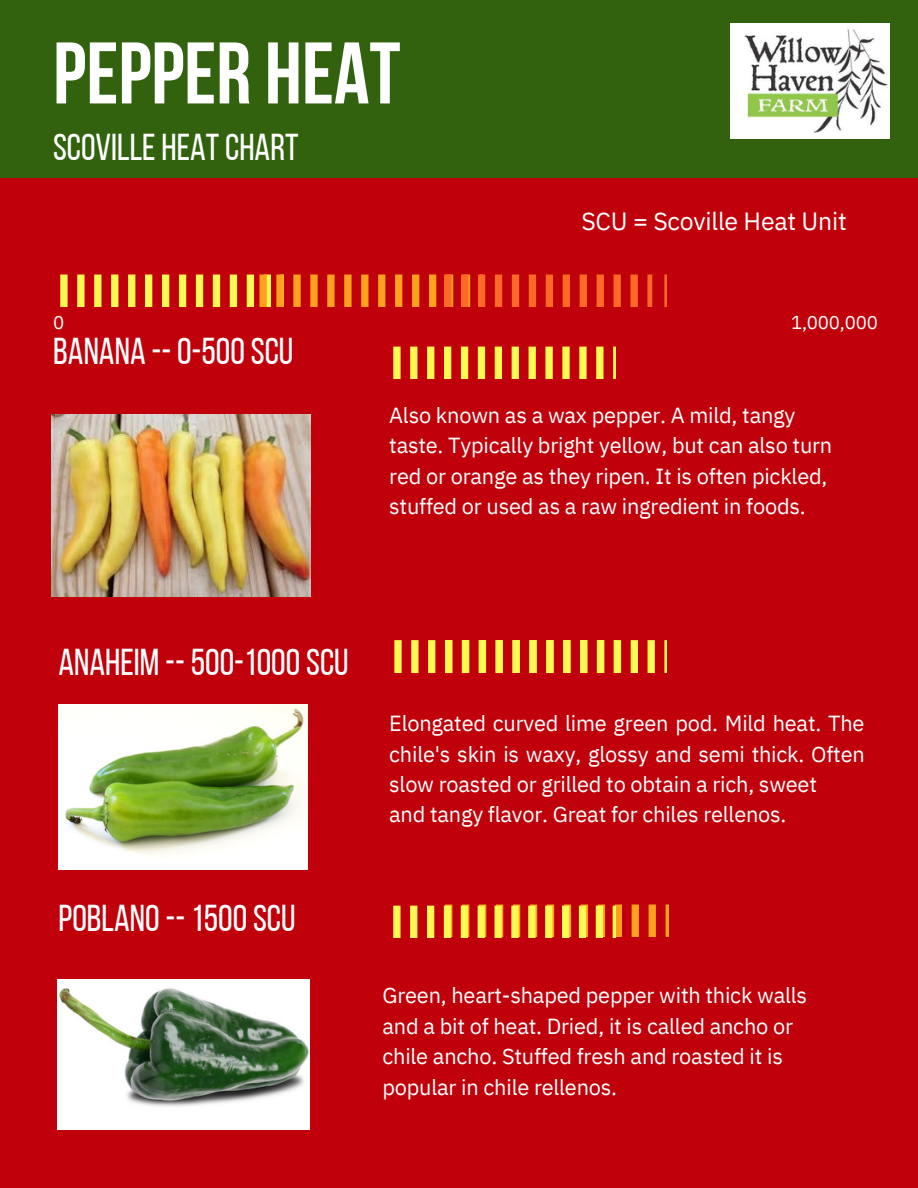
<style>
.page{position:relative;width:918px;height:1188px;background:#c0000a}
.page>*{position:absolute;margin:0;border:0;box-sizing:border-box;transform-origin:0 0}
.t1{font:700 87.15px "Bebas Neue";color:#fff}
.t2{font:37.35px "Bebas Neue";color:#fff}
.t3{font:24.9px "IBM Plex Sans";letter-spacing:-.01em;color:#fff}
.t4{font:21.75px/30.3px "IBM Plex Sans";letter-spacing:-.01em;color:#fff}
.t5{font:18.75px "IBM Plex Sans";letter-spacing:-.01em;color:#fff}
</style>
<div class="page">
<div style="left:0;top:0;width:918px;height:178px;background:#32620e"></div>
<svg style="left:393px;top:347px;width:223px;height:32px"></svg>
<svg style="left:394px;top:640px;width:273px;height:33px"></svg>
<svg style="left:60px;top:275px;width:607px;height:32px"></svg>
<img style="left:58px;top:704px;width:249px;height:166px">
<img style="left:52px;top:414px;width:258px;height:182px">
<img style="left:57px;top:980px;width:252px;height:150px">
<svg style="left:393px;top:905px;width:276px;height:33px"></svg>
<img style="left:731px;top:23px;width:158px;height:115px">
<h1 class="t1" style="left:53px;top:38px;width:349px">PEPPER HEAT</h1>
<h2 class="t2" style="left:53px;top:132px;width:247px">SCOVILLE HEATCHART</h2>
<p class="t5" style="left:53px;top:310px;width:13px">0</p>
<h2 class="t2" style="left:53px;top:336px;width:242px">BANANA --0-500SCU</h2>
<p class="t3" style="left:581px;top:204px;width:267px">SCU = Scoville Heat Unit</p>
<p class="t5" style="left:791px;top:310px;width:89px">1,000,000</p>
<p class="t4" style="left:389px;top:400px;width:445px">Also known as a wax pepper. A mild, tangy taste. Typically bright yellow, but can also turn red or orange as they ripen. It is often pickled, stuffed or used as a raw ingredient in foods.</p>
<h2 class="t2" style="left:58px;top:647px;width:292px">ANAHEIM --500-1000SCU</h2>
<h2 class="t2" style="left:58px;top:903px;width:239px">POBLANO--1500SCU</h2>
<p class="t4" style="left:389px;top:708px;width:477px">Elongated curved lime green pod. Mild heat. The chile's skin is waxy, glossy and semi thick. Often slow roasted or grilled to obtain a rich, sweet<br>and tangy flavor. Great for chiles rellenos.</p>
<p class="t4" style="left:382px;top:980px;width:426px">Green, heart-shaped pepper with thick walls and a bit of heat. Dried, it is called ancho or chile ancho. Stuffed fresh and roasted it is popular in chile rellenos.</p>
</div>
